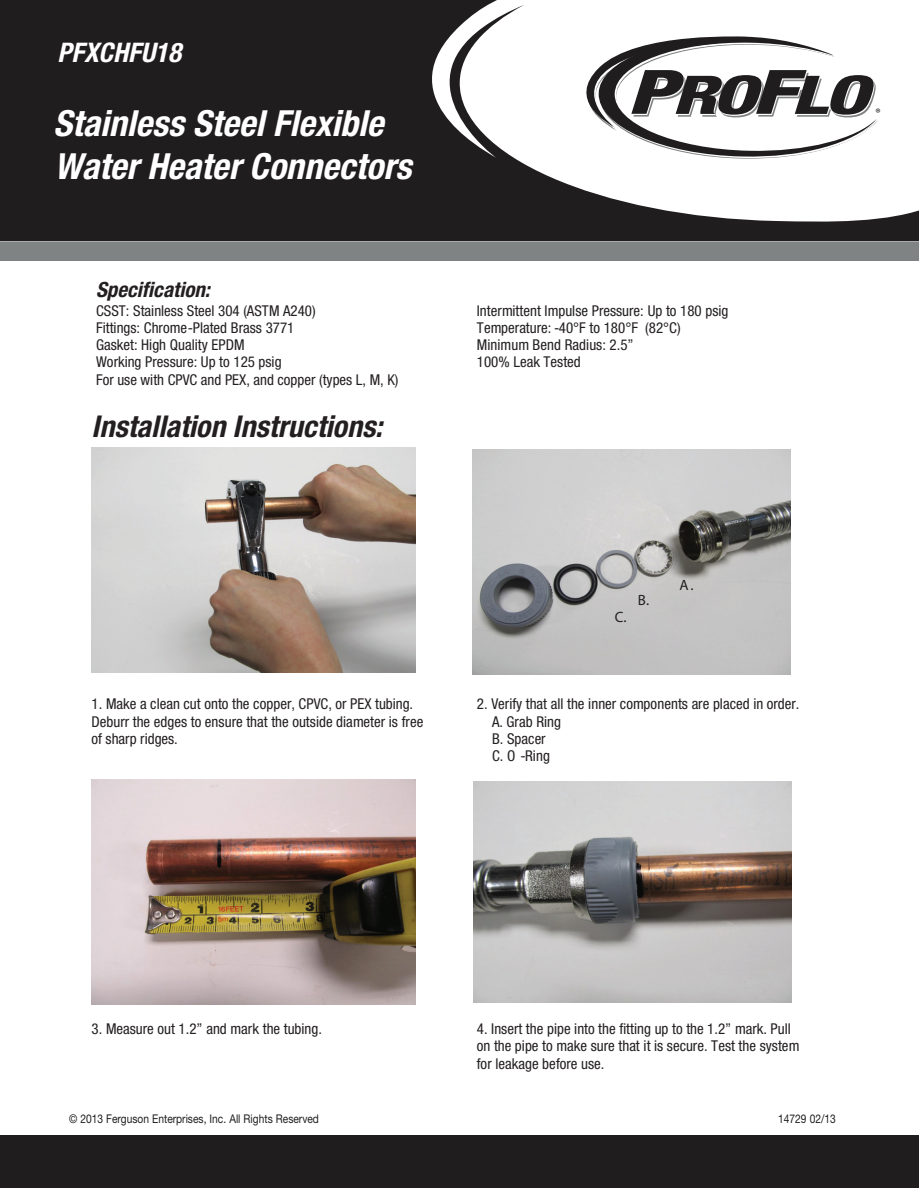
<style>
.page{position:relative;width:919px;height:1188px;background:#fff}
.page>*{position:absolute;margin:0;border:0;box-sizing:border-box;transform-origin:0 0}
.t1{font:italic 700 condensed 36px/42.9px "Helvetica Neue LT Std";color:#fff}
.t2{font:italic 700 condensed 30px "Helvetica Neue LT Std";color:#231f20}
.t3{font:italic 700 condensed 27px "Helvetica Neue LT Std";color:#fff}
.t4{font:italic 700 condensed 21px "Helvetica Neue LT Std";color:#231f20}
.t5{font:condensed 15px/17.2px "Helvetica Neue LT Std";color:#231f20}
.t6{font:700 15px "Times New Roman";color:#231f20}
.t7{font:300 12.45px "Helvetica";color:#201d1e}
.t8{font:12px "Helvetica Neue LT Std";color:#201d1e;scale:.85 1}
.s1{font-weight:400}
</style>
<div class="page">
<svg style="left:0;top:0;width:918px;height:241px;fill:#201d1e"></svg>
<div style="left:0;top:1135px;width:918px;height:53px;background:#201d1e"></div>
<svg style="left:571px;top:30px;width:307px;height:129px"></svg>
<div style="left:0;top:242px;width:918px;height:18px;background:#808384"></div>
<img style="left:92px;top:448px;width:324px;height:225px">
<img style="left:472px;top:449px;width:318px;height:225px">
<img style="left:92px;top:780px;width:324px;height:224px">
<img style="left:473px;top:781px;width:318px;height:221px">
<h3 class="t3" style="left:58px;top:37px;width:125px">PFXCHFU18</h3>
<h1 class="t1" style="left:53px;top:102px;width:359px">Stainless Steel Flexible<br>Water Heater Connectors</h1>
<h3 class="t4" style="left:96px;top:278px;width:115px">Specification:</h3>
<p class="t5" style="left:96px;top:303px;width:304px">CSST: Stainless Steel 304 (ASTM A240)<br>Fittings: Chrome-Plated Brass 3771<br>Gasket: High Quality EPDM<br>Working Pressure: Up to 125 psig<br>For use with CPVC and PEX, and copper (types L, M, K)</p>
<h2 class="t2" style="left:91px;top:409px;width:292px">Installation Instructions:</h2>
<p class="t5" style="left:476px;top:303px;width:253px">Intermittent Impulse Pressure: Up to 180 psig<br>Temperature: -40°F to 180°F (82°C)<br>Minimum Bend Radius: 2.5”<br>100% Leak Tested</p>
<p class="t6" style="left:614px;top:608px;width:13px">C.</p>
<p class="t6" style="left:637px;top:591px;width:13px">B.</p>
<p class="t6" style="left:679px;top:576px;width:15px">A<span class="s1">.</span></p>
<p class="t5" style="left:91px;top:697px;width:333px">1. Make a clean cut onto the copper, CPVC, or PEX tubing.<br>Deburr the edges to ensure that the outside diameter is free of sharp ridges.</p>
<p class="t5" style="left:491px;top:697px;width:309px;text-indent:-15px">2. Verify that all the inner components are placed in order.<br>A. Grab Ring<br>B. Spacer<br>C. O -Ring</p>
<p class="t7" style="left:875px;top:108px;width:7px">®</p>
<p class="t5" style="left:91px;top:1022px;width:232px">3. Measure out 1.2” and mark the tubing.</p>
<p class="t5" style="left:476px;top:1022px;width:324px">4. Insert the pipe into the fitting up to the 1.2” mark. Pull on the pipe to make sure that it is secure. Test the system for leakage before use.</p>
<p class="t8" style="left:69px;top:1114px;width:295px">© 2013 Ferguson Enterprises, Inc. All Rights Reserved</p>
<p class="t8" style="left:777px;top:1114px;width:69px">14729 02/13</p>
</div>
